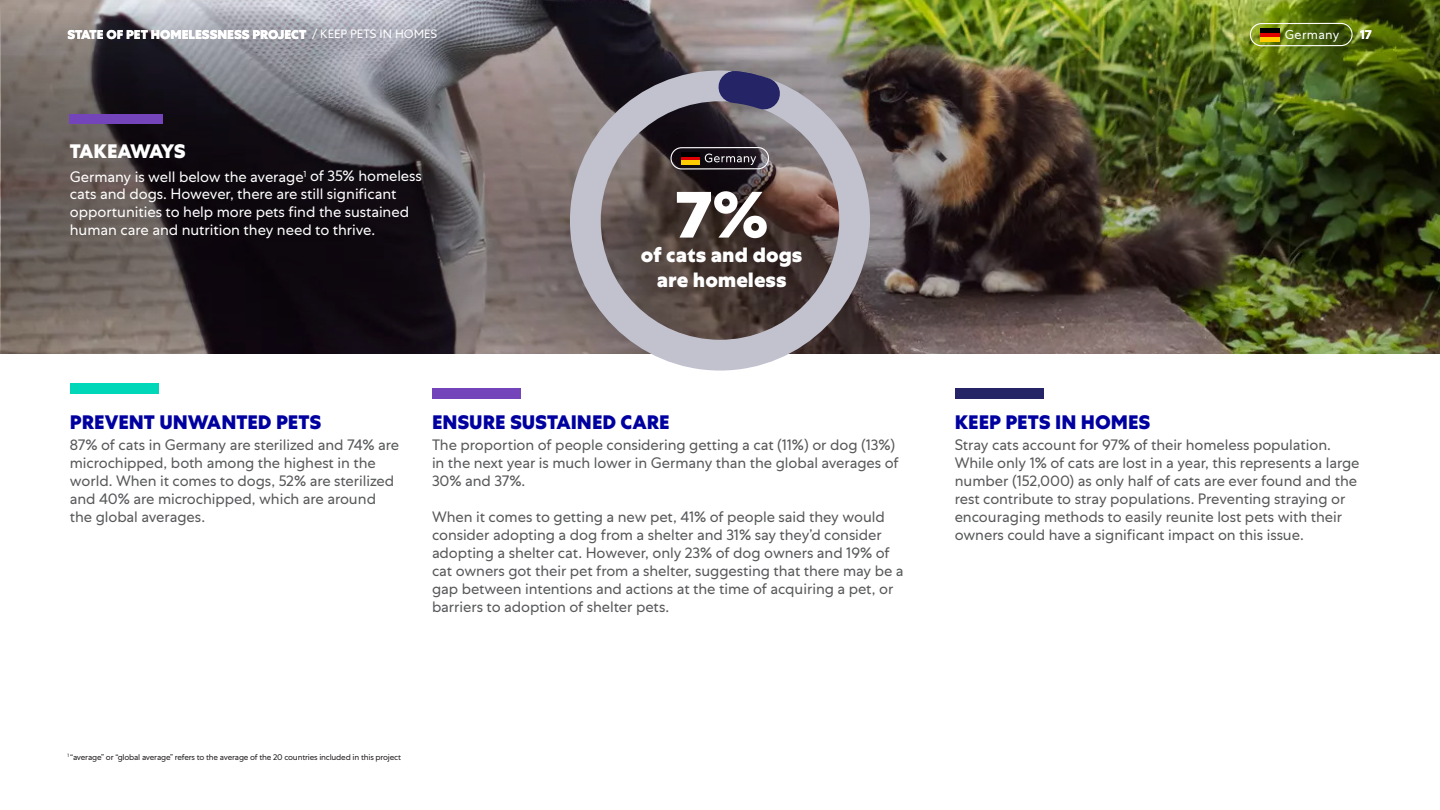
<style>
.page{position:relative;width:1440px;height:810px;background:#fff}
.page>*{position:absolute;margin:0;border:0;box-sizing:border-box;transform-origin:0 0}
.body_1{font:800 66.53px "Mars Centra";color:#fff}
.body_1-2{font:800 20.62px "Mars Centra";color:#fff}
.medium_heading{font:800 19.5px "Mars Centra";color:#0000a0}
.XL_heading{font:800 19.5px "Mars Centra";letter-spacing:-.065em;color:#fff}
.body_1-3{font:15px/18px "Mars Centra";letter-spacing:-.005em;color:#57585a}
.body_1-4{font:15px/18px "Mars Centra";letter-spacing:-.005em;color:#fff}
.body_1-5{font:800 12.75px "Mars Centra";color:#fff}
.t1{font:12.75px "Mars Centra";letter-spacing:.025em;color:#fff}
.t2{font:700 12.75px "Mars Centra";color:#fff}
.body_1-6{font:8.25px "Mars Centra";letter-spacing:-.02em;color:#231f20}
.s1{font-weight:400;font-size:12px}
</style>
<div class="page">
<img style="left:2px;top:0;width:1438px;height:354px">
<div style="left:70px;top:114px;width:93px;height:10px;background:#7445ba"></div>
<div style="left:955px;top:388px;width:88px;height:11px;background:#242466"></div>
<div style="left:70px;top:383px;width:89px;height:11px;background:#00d7b9"></div>
<div style="left:432px;top:388px;width:89px;height:11px;background:#7445ba"></div>
<svg style="left:570px;top:70px;width:300px;height:301px;background:#786f70"></svg>
<svg style="left:699px;top:50px;width:105px;height:84px;background:#787587"></svg>
<hr style="left:1261px;top:33px;width:19px;height:4px;background:#de0000">
<div style="left:1261px;top:28px;width:19px;height:5px;background:#000"></div>
<hr style="left:1261px;top:37px;width:19px;height:4px;background:#fc0">
<div style="left:1250px;top:23px;width:103px;height:23px;border:1px solid #fff;border-radius:11px"></div>
<p class="body_1-5" style="left:68px;top:27px;width:371px">STATE OF PET HOMELESSNESS PROJECT <span class="s1">/ KEEP PETS IN HOMES</span></p>
<p class="t1" style="left:1285px;top:27px;width:56px">Germany</p>
<p class="t2" style="left:1360px;top:27px;width:13px">17</p>
<p class="XL_heading" style="left:70px;top:140px;width:117px">TAKEAWAYS</p>
<p class="body_1-4" style="left:70px;top:167px;width:354px">Germany is well below the average<sup>1</sup> of 35% homeless cats and dogs. However, there are still significant opportunities to help more pets find the sustained human care and nutrition they need to thrive.</p>
<p class="body_1" style="left:675px;top:174px;width:95px">7%</p>
<p class="body_1-2" style="left:657px;top:267px;width:131px">are homeless</p>
<p class="body_1-2" style="left:641px;top:243px;width:163px">of cats and dogs</p>
<p class="medium_heading" style="left:70px;top:410px;width:253px">PREVENT UNWANTED PETS</p>
<p class="body_1-3" style="left:70px;top:436px;width:331px">87% of cats in Germany are sterilized and 74% are microchipped, both among the highest in the world. When it comes to dogs, 52% are sterilized and 40% are microchipped, which are around the global averages.</p>
<p class="medium_heading" style="left:432px;top:410px;width:239px">ENSURE SUSTAINED CARE</p>
<p class="body_1-3" style="left:432px;top:436px;width:468px">The proportion of people considering getting a cat (11%) or dog (13%) in the next year is much lower in Germany than the global averages of<br>30% and 37%.</p>
<p class="body_1-3" style="left:432px;top:508px;width:473px">When it comes to getting a new pet, 41% of people said they would consider adopting a dog from a shelter and 31% say they’d consider adopting a shelter cat. However, only 23% of dog owners and 19% of cat owners got their pet from a shelter, suggesting that there may be a gap between intentions and actions at the time of acquiring a pet, or barriers to adoption of shelter pets.</p>
<p class="medium_heading" style="left:955px;top:410px;width:197px">KEEP PETS IN HOMES</p>
<p class="body_1-3" style="left:955px;top:436px;width:406px">Stray cats account for 97% of their homeless population.<br>While only 1% of cats are lost in a year, this represents a large number (152,000) as only half of cats are ever found and the rest contribute to stray populations. Preventing straying or encouraging methods to easily reunite lost pets with their owners could have a significant impact on this issue.</p>
<p class="body_1-6" style="left:68px;top:752px;width:335px"><sup>1</sup> “average” or “global average” refers to the average of the 20 countries included in this project</p>
</div>
